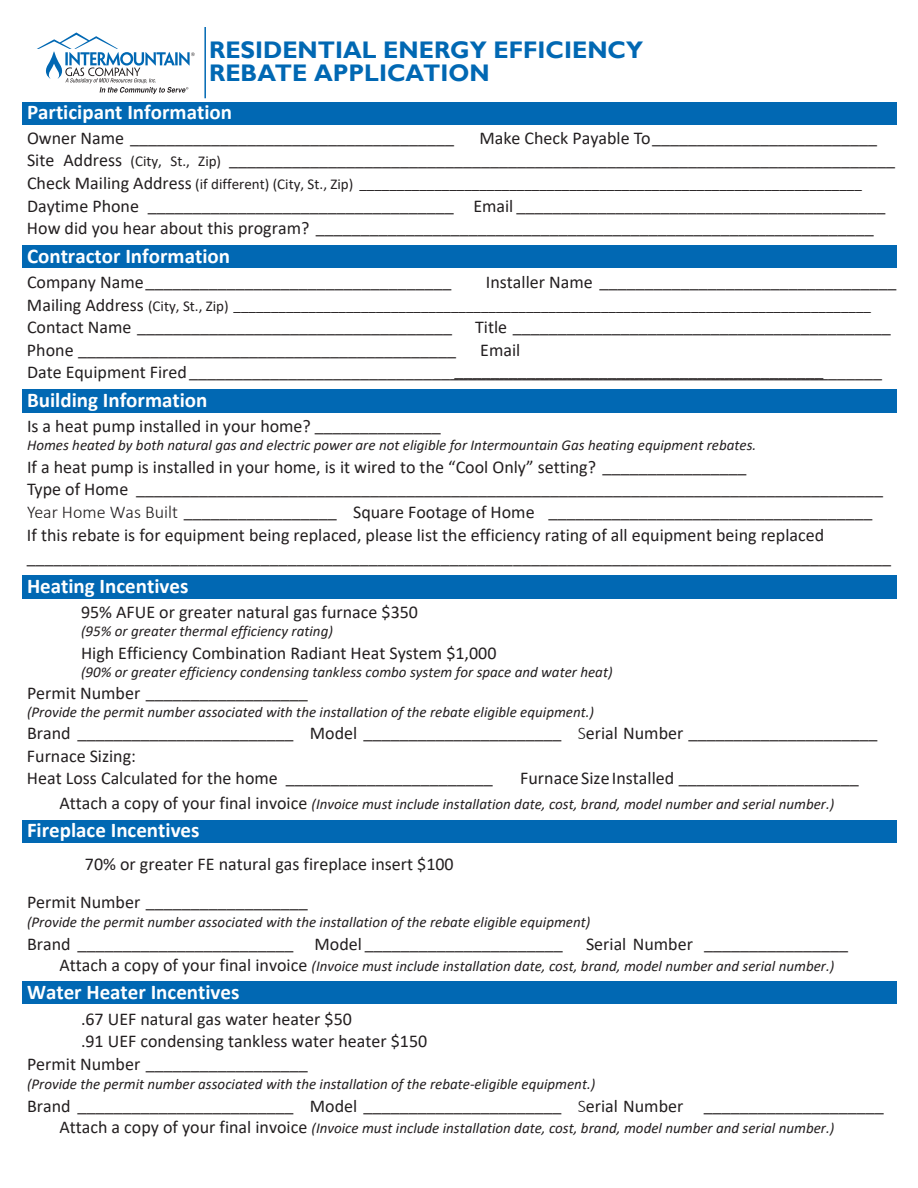
<style>
.page{position:relative;width:918px;height:1188px;background:#fff}
.page>*{position:absolute;margin:0;border:0;box-sizing:border-box;transform-origin:0 0}
.t1{font:700 24px/22.6px "Gill Sans";color:#0168b3}
.t2{font:700 21px "Calibri";color:#fff}
.t3{font:18px/22px "Nimbus San";color:#231f20}
.t4{font:18px/22.4px "Calibri";color:#231f20}
.t5{font:italic 15px "Calibri";color:#231f20}
.t6{font:15px "Nimbus San";color:#231f20}
.s1{font-family:"Calibri"}
.s2{font-family:"Calibri";font-size:15px}
.s3{font-family:"Calibri";font-size:18px}
.s4{font-family:"Nimbus San"}
.s5{font-family:"Calibri";font-weight:300}
.s6{font-style:normal;font-size:18px}
</style>
<div class="page">
<div style="left:22px;top:981px;width:874px;height:23px;background:#0168b3"></div>
<div style="left:22px;top:821px;width:874px;height:22px;background:#0168b3"></div>
<div style="left:22px;top:575px;width:874px;height:24px;background:#0168b3"></div>
<div style="left:22px;top:389px;width:874px;height:23px;background:#0168b3"></div>
<div style="left:22px;top:102px;width:874px;height:23px;background:#0168b3"></div>
<div style="left:22px;top:245px;width:874px;height:23px;background:#0168b3"></div>
<svg style="left:37px;top:32px;width:158px;height:62px"></svg>
<hr style="left:204px;top:27px;width:2px;height:71px;background:#0168b3">
<h1 class="t1" style="left:209px;top:40px;width:436px">RESIDENTIAL ENERGY EFFICIENCY<br>REBATE APPLICATION</h1>
<p class="t2" style="left:27px;top:97px;width:207px">Participant Information</p>
<p class="t3" style="left:27px;top:128px;width:429px"><span class="s1">Owner Name</span> ____________________________________</p>
<p class="t3" style="left:27px;top:128px;width:870px;text-indent:452px"><span class="s1">Make Check Payable To</span> _________________________<br><span class="s1">Site Address</span> <span class="s2">(City, St., Zip)</span> __________________________________________________________________________</p>
<p class="t6" style="left:27px;top:176px;width:836px"><span class="s3">Check Mailing Address</span> <span class="s1">(if different) (City, St., Zip)</span> ___________________________________________________________________</p>
<p class="t3" style="left:27px;top:195px;width:860px;line-height:22.5px"><span class="s1">Daytime Phone</span> __________________________________ <span class="s1">Email</span> _________________________________________<br><span class="s1">How did you hear about this program?</span> ______________________________________________________________</p>
<p class="t2" style="left:27px;top:241px;width:205px">Contractor Information</p>
<p class="t3" style="left:27px;top:272px;width:426px"><span class="s1">Company Name</span> __________________________________</p>
<p class="t3" style="left:486px;top:272px;width:412px"><span class="s1">Installer Name</span> _________________________________</p>
<p class="t6" style="left:27px;top:298px;width:846px"><span class="s3">Mailing Address</span> <span class="s1">(City, St., Zip)</span> _____________________________________________________________________________________</p>
<p class="t3" style="left:27px;top:317px;width:427px"><span class="s1">Contact Name</span> ___________________________________</p>
<p class="t3" style="left:475px;top:317px;width:417px"><span class="s1">Title</span> __________________________________________</p>
<p class="t3" style="left:27px;top:339px;width:431px"><span class="s1">Phone</span> __________________________________________</p>
<p class="t4" style="left:480px;top:338px;width:42px">Email</p>
<p class="t3" style="left:27px;top:362px;width:857px"><span class="s1">Date Equipment Fired</span> _____________________________________________________________________________</p>
<p class="t3" style="left:455px;top:361px;width:371px">_________________________________________</p>
<p class="t2" style="left:27px;top:385px;width:182px">Building Information</p>
<p class="t4" style="left:27px;top:415px;width:415px">Is a heat pump installed in your home? <span class="s4">______________</span></p>
<p class="t5" style="left:27px;top:435px;width:731px">Homes heated by both natural gas and electric power are not eligible for Intermountain Gas heating equipment rebates.</p>
<p class="t4" style="left:27px;top:455px;width:721px">If a heat pump is installed in your home, is it wired to the “Cool Only” setting? <span class="s4">________________</span></p>
<p class="t3" style="left:27px;top:478px;width:858px;line-height:22.8px"><span class="s1">Type of Home</span> ___________________________________________________________________________________<br><span class="s5">Year Home Was Built</span> _________________ <span class="s1">Square Footage of Home</span> ____________________________________</p>
<p class="t4" style="left:27px;top:523px;width:799px">If this rebate is for equipment being replaced, please list the efficiency rating of all equipment being replaced</p>
<p class="t3" style="left:27px;top:548px;width:866px">________________________________________________________________________________________________</p>
<p class="t2" style="left:27px;top:571px;width:163px">Heating Incentives</p>
<p class="t4" style="left:81px;top:601px;width:339px">95% AFUE or greater natural gas furnace $350</p>
<p class="t5" style="left:81px;top:621px;width:253px">(95% or greater thermal efficiency rating)</p>
<p class="t4" style="left:81px;top:641px;width:417px">High Efficiency Combination Radiant Heat System $1,000</p>
<p class="t5" style="left:81px;top:661px;width:533px">(90% or greater efficiency condensing tankless combo system for space and water heat)</p>
<p class="t3" style="left:27px;top:683px;width:282px"><span class="s1">Permit Number</span> __________________</p>
<p class="t5" style="left:27px;top:702px;width:569px">(Provide the permit number associated with the installation of the rebate eligible equipment.)</p>
<p class="t3" style="left:27px;top:723px;width:852px"><span class="s1">Brand</span> ________________________ <span class="s1">Model</span> ______________________ <span class="s5">S</span><span class="s1">erial Number</span> _____________________</p>
<p class="t4" style="left:27px;top:745px;width:467px">Furnace Sizing:<br>Heat Loss Calculated for the home <span class="s4">_______________________</span></p>
<p class="t4" style="left:520px;top:767px;width:340px">Furnace Size Installed <span class="s4">____________________</span></p>
<p class="t5" style="left:59px;top:793px;width:776px"><span class="s6">Attach a copy of your final invoice</span> (Invoice must include installation date, cost, brand, model number and serial number.)</p>
<p class="t2" style="left:27px;top:816px;width:174px">Fireplace Incentives</p>
<p class="t4" style="left:85px;top:852px;width:370px">70% or greater FE natural gas fireplace insert $100</p>
<p class="t3" style="left:27px;top:891px;width:282px"><span class="s1">Permit Number</span> __________________</p>
<p class="t5" style="left:27px;top:912px;width:565px">(Provide the permit number associated with the installation of the rebate eligible equipment)</p>
<p class="t3" style="left:27px;top:933px;width:537px"><span class="s1">Brand</span> ________________________ <span class="s1">Model</span> ______________________</p>
<p class="t3" style="left:586px;top:933px;width:264px"><span class="s1">Serial Number</span> ________________</p>
<p class="t5" style="left:59px;top:955px;width:776px"><span class="s6">Attach a copy of your final invoice</span> (Invoice must include installation date, cost, brand, model number and serial number.)</p>
<p class="t2" style="left:27px;top:978px;width:214px">Water Heater Incentives</p>
<p class="t4" style="left:81px;top:1007px;width:348px">.67 UEF natural gas water heater $50<br>.91 UEF condensing tankless water heater $150</p>
<p class="t3" style="left:27px;top:1053px;width:282px"><span class="s1">Permit Number</span> __________________</p>
<p class="t5" style="left:27px;top:1074px;width:570px">(Provide the permit number associated with the installation of the rebate-eligible equipment.)</p>
<p class="t3" style="left:27px;top:1095px;width:858px"><span class="s1">Brand</span> ________________________ <span class="s1">Model</span> ______________________ <span class="s5">S</span><span class="s1">erial Number</span> ____________________</p>
<p class="t5" style="left:59px;top:1117px;width:776px"><span class="s6">Attach a copy of your final invoice</span> (Invoice must include installation date, cost, brand, model number and serial number.)</p>
</div>
